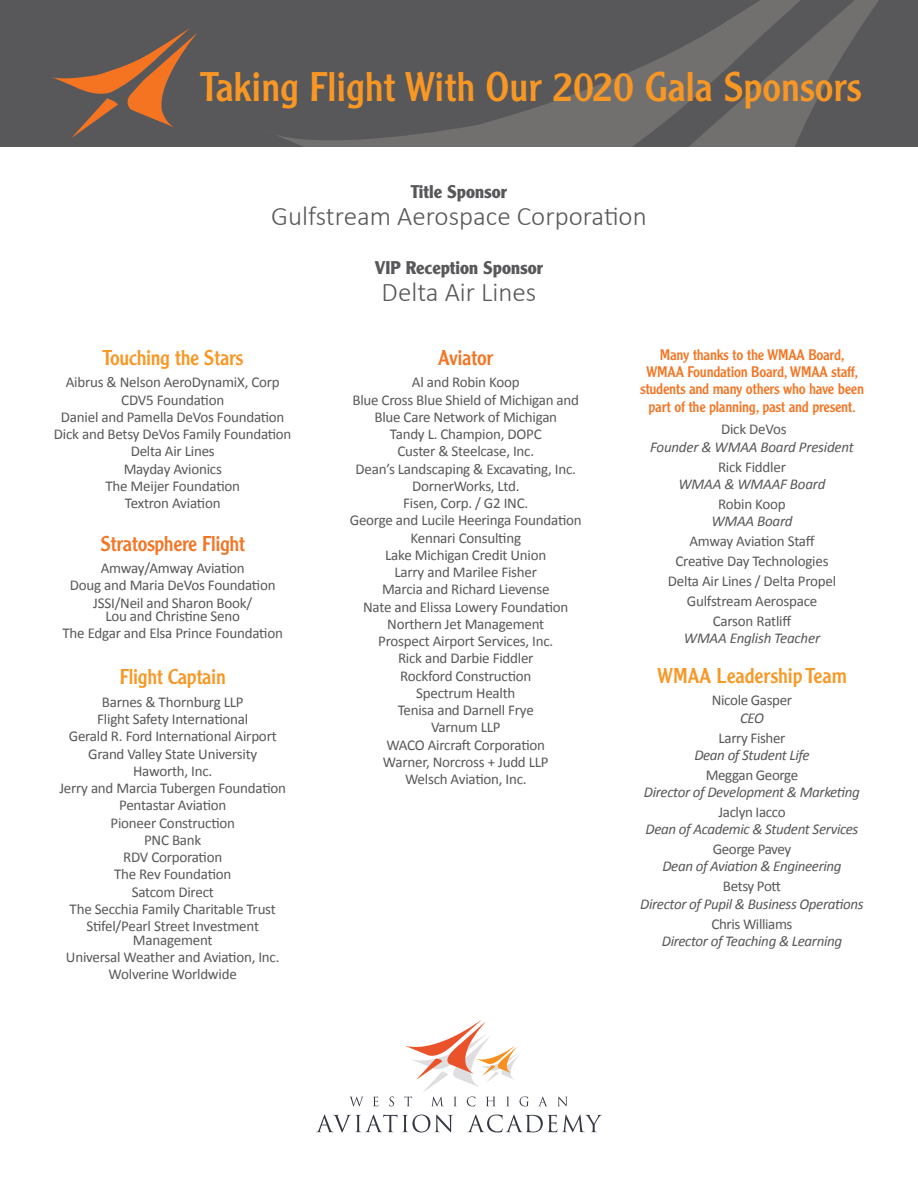
<style>
.page{position:relative;width:918px;height:1188px;background:#fff}
.page>*{position:absolute;margin:0;border:0;box-sizing:border-box;transform-origin:0 0}
.t1{font:40.5px "Clearface Gothic LH";color:#f89723}
.t2{font:300 27px "Calibri";color:#58585b}
.t3{font:21px "Clearface Gothic LH";letter-spacing:-.015em;color:#f89723}
.t4{font:21px "Clearface Gothic LH";letter-spacing:-.015em;color:#f47422}
.t5{font:700 18px "Clearface Gothic LH";color:#58585b}
.t6{font:15px/17.2px "Calibri";letter-spacing:-.015em;color:#58585b;text-align:center}
.t7{font:italic 15px "Calibri";letter-spacing:-.025em;color:#58585b}
.t8{font:15px/17.2px "Clearface Gothic LH";letter-spacing:-.015em;color:#f47422;text-align:center}
.t9{font:15px "Calibri";letter-spacing:-.035em;color:#58585b}
</style>
<div class="page">
<div style="left:0;top:0;width:918px;height:147px;background:#58585b"></div>
<svg style="left:277px;top:84px;width:323px;height:63px"></svg>
<svg style="left:600px;top:0;width:279px;height:147px"></svg>
<svg style="left:52px;top:28px;width:145px;height:110px"></svg>
<svg style="left:316px;top:1115px;width:137px;height:17px"></svg>
<svg style="left:467px;top:1115px;width:135px;height:17px"></svg>
<svg style="left:350px;top:1097px;width:13px;height:9px"></svg>
<svg style="left:373px;top:1097px;width:5px;height:9px"></svg>
<svg style="left:389px;top:1097px;width:5px;height:9px"></svg>
<svg style="left:404px;top:1020px;width:125px;height:86px"></svg>
<svg style="left:539px;top:1097px;width:8px;height:9px"></svg>
<svg style="left:558px;top:1097px;width:9px;height:9px"></svg>
<h1 class="t1" style="left:200px;top:61px;width:663px">Taking Flight With Our 2020 Gala Sponsors</h1>
<p class="t5" style="left:411px;top:181px;width:98px">Title Sponsor</p>
<h2 class="t2" style="left:271px;top:199px;width:377px">Gulfstream Aerospace Corporation</h2>
<p class="t5" style="left:375px;top:257px;width:170px">VIP Reception Sponsor</p>
<h2 class="t2" style="left:382px;top:275px;width:156px">Delta Air Lines</h2>
<h3 class="t3" style="left:102px;top:344px;width:142px">Touching the Stars</h3>
<p class="t6" style="left:54px;top:374px;width:239px">Aibrus &amp; Nelson AeroDynamiX, Corp<br>CDV5 Foundation<br>Daniel and Pamella DeVos Foundation<br>Dick and Betsy DeVos Family Foundation<br>Delta Air Lines<br>Mayday Avionics<br>The Meijer Foundation<br>Textron Aviation</p>
<h3 class="t4" style="left:100px;top:530px;width:146px">Stratosphere Flight</h3>
<p class="t6" style="left:70px;top:560px;width:207px">Amway/Amway Aviation<br>Doug and Maria DeVos Foundation<br>JSSI/Neil and Sharon Book/</p>
<p class="t6" style="left:63px;top:608px;width:222px">Lou and Christine Seno<br>The Edgar and Elsa Prince Foundation</p>
<h3 class="t3" style="left:120px;top:664px;width:107px">Flight Captain</h3>
<p class="t6" style="left:59px;top:693px;width:228px">Barnes &amp; Thornburg LLP<br>Flight Safety International<br>Gerald R. Ford International Airport<br>Grand Valley State University<br>Haworth, Inc.<br>Jerry and Marcia Tubergen Foundation<br>Pentastar Aviation<br>Pioneer Construction<br>PNC Bank<br>RDV Corporation<br>The Rev Foundation<br>Satcom Direct<br>The Secchia Family Charitable Trust<br>Stifel/Pearl Street Investment</p>
<p class="t6" style="left:66px;top:931px;width:215px">Management<br>Universal Weather and Aviation, Inc.<br>Wolverine Worldwide</p>
<h3 class="t4" style="left:438px;top:344px;width:57px">Aviator</h3>
<p class="t6" style="left:350px;top:374px;width:233px">Al and Robin Koop<br>Blue Cross Blue Shield of Michigan and<br>Blue Care Network of Michigan<br>Tandy L. Champion, DOPC<br>Custer &amp; Steelcase, Inc.<br>Dean’s Landscaping &amp; Excavating, Inc.<br>DornerWorks, Ltd.<br>Fisen, Corp. / G2 INC.<br>George and Lucile Heeringa Foundation<br>Kennari Consulting<br>Lake Michigan Credit Union<br>Larry and Marilee Fisher<br>Marcia and Richard Lievense<br>Nate and Elissa Lowery Foundation<br>Northern Jet Management<br>Prospect Airport Services, Inc.<br>Rick and Darbie Fiddler<br>Rockford Construction<br>Spectrum Health<br>Tenisa and Darnell Frye<br>Varnum LLP<br>WACO Aircraft Corporation<br>Warner, Norcross + Judd LLP<br>Welsch Aviation, Inc.</p>
<p class="t8" style="left:640px;top:346px;width:225px">Many thanks to the WMAA Board, WMAA Foundation Board, WMAA staff, students and many others who have been part of the planning, past and present.</p>
<p class="t6" style="left:721px;top:421px;width:67px">Dick DeVos</p>
<p class="t7" style="left:650px;top:436px;width:205px">Founder &amp; WMAA Board President</p>
<p class="t6" style="left:718px;top:458px;width:69px">Rick Fiddler</p>
<p class="t7" style="left:679px;top:474px;width:148px">WMAA &amp; WMAAF Board</p>
<p class="t6" style="left:718px;top:495px;width:69px">Robin Koop</p>
<p class="t7" style="left:711px;top:511px;width:83px">WMAA Board</p>
<p class="t6" style="left:668px;top:531px;width:170px;line-height:20px">Amway Aviation Staff<br>Creative Day Technologies<br>Delta Air Lines / Delta Propel<br>Gulfstream Aerospace<br>Carson Ratliff</p>
<p class="t7" style="left:684px;top:628px;width:138px">WMAA English Teacher</p>
<h3 class="t3" style="left:657px;top:662px;width:191px">WMAA Leadership Team</h3>
<p class="t6" style="left:712px;top:692px;width:82px">Nicole Gasper</p>
<p class="t7" style="left:740px;top:707px;width:25px">CEO</p>
<p class="t6" style="left:719px;top:729px;width:68px">Larry Fisher</p>
<p class="t7" style="left:694px;top:745px;width:117px">Dean of Student Life</p>
<p class="t6" style="left:706px;top:766px;width:94px">Meggan George</p>
<p class="t7" style="left:644px;top:782px;width:218px">Director of Development &amp; Marketing</p>
<p class="t6" style="left:718px;top:803px;width:69px">Jaclyn Iacco</p>
<p class="t7" style="left:646px;top:819px;width:214px">Dean of Academic &amp; Student Services</p>
<p class="t9" style="left:713px;top:840px;width:80px">George Pavey</p>
<p class="t7" style="left:662px;top:856px;width:181px">Dean of Aviation &amp; Engineering</p>
<p class="t6" style="left:723px;top:878px;width:60px">Betsy Pott</p>
<p class="t7" style="left:640px;top:893px;width:225px">Director of Pupil &amp; Business Operations</p>
<p class="t6" style="left:711px;top:915px;width:83px">Chris Williams</p>
<p class="t7" style="left:662px;top:931px;width:182px">Director of Teaching &amp; Learning</p>
</div>
